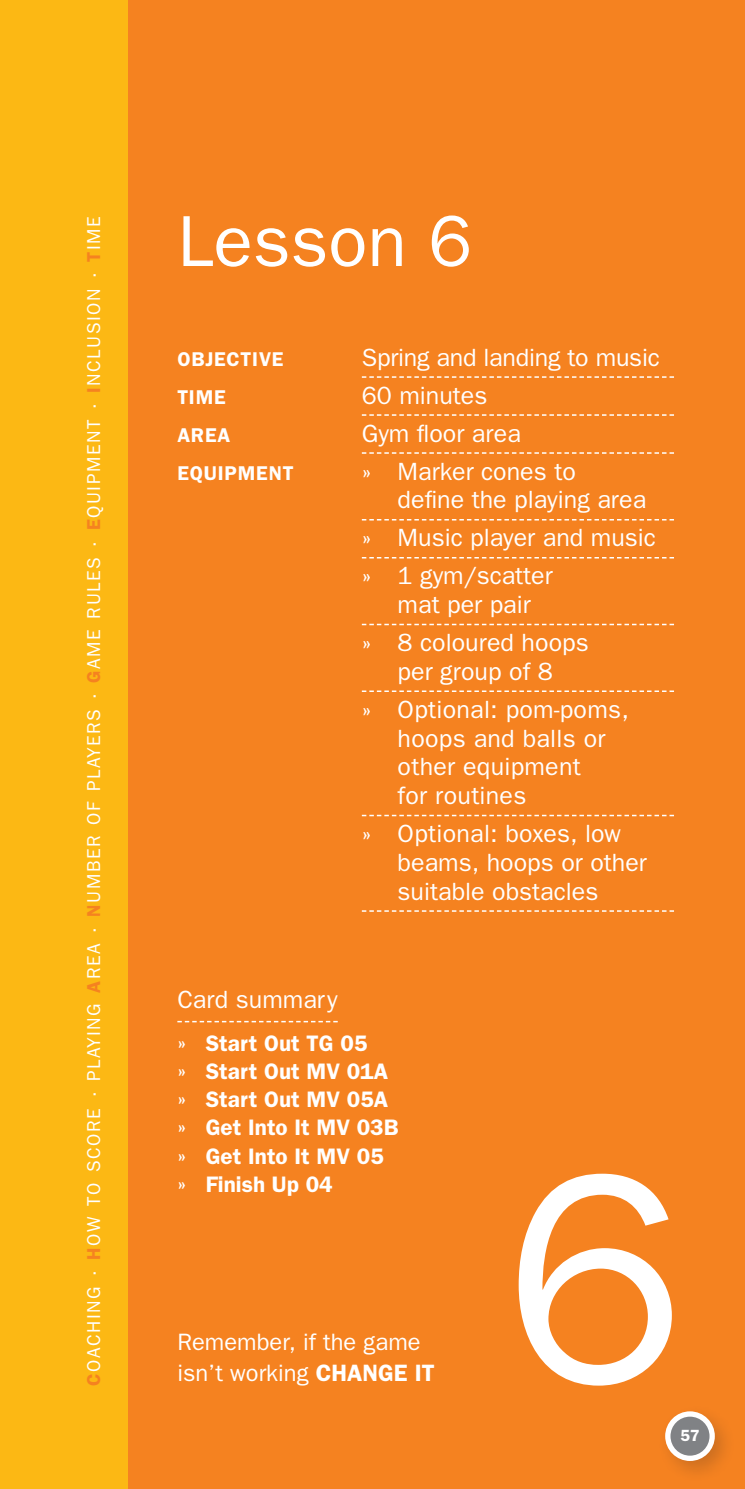
<style>
.page{position:relative;width:745px;height:1489px;background:#fff}
.page>*{position:absolute;margin:0;border:0;box-sizing:border-box;transform-origin:0 0}
.t1{font:300px "Franklin Gothic";color:#fff}
.t2{font:72.5px "Franklin Gothic";color:#fff}
.t3{font:25px/28.8px "Franklin Gothic";color:#fff}
.t4{font:23.75px/31.2px "Franklin Gothic";color:#fff}
.t5{font:600 22.5px/28.2px "Franklin Gothic";color:#fff}
.t6{font:600 20px "Franklin Gothic";letter-spacing:.04em;color:#fff}
.t7{font:18.75px "Franklin Gothic";letter-spacing:.08em;color:#fff}
.t8{font:600 16.25px "Franklin Gothic";color:#fff}
.s1{font-weight:600;color:#f58220}
.s2{font-weight:600}
</style>
<div class="page">
<div style="left:0;top:0;width:744px;height:1488px;background:#f58220"></div>
<div style="left:0;top:0;width:128px;height:1488px;background:#fcb814"></div>
<svg style="left:361px;top:376px;width:312px;height:2px"></svg>
<svg style="left:361px;top:414px;width:312px;height:2px"></svg>
<svg style="left:361px;top:452px;width:312px;height:2px"></svg>
<svg style="left:361px;top:519px;width:312px;height:1px"></svg>
<svg style="left:361px;top:557px;width:312px;height:1px"></svg>
<svg style="left:361px;top:623px;width:312px;height:2px"></svg>
<svg style="left:361px;top:690px;width:312px;height:2px"></svg>
<svg style="left:361px;top:814px;width:312px;height:2px"></svg>
<svg style="left:361px;top:910px;width:312px;height:1px"></svg>
<svg style="left:177px;top:1020px;width:160px;height:2px"></svg>
<div style="left:656px;top:1402px;width:88px;height:86px;background:#231f20;opacity:.2"></div>
<svg style="left:664px;top:1411px;width:50px;height:49px"></svg>
<div style="left:670px;top:1416px;width:39px;height:39px;background:#808285;border-radius:50%"></div>
<p class="t7" style="left:83px;top:1275px;width:1059px;rotate:-90deg">· <span class="s1">H</span>ow to score · Playing <span class="s1">A</span>rea · <span class="s1">N</span>umber of players · <span class="s1">G</span>ame rules · <span class="s1">E</span>quipment · <span class="s1">I</span>nCLUSION · <span class="s1">T</span>ime</p>
<p class="t7" style="left:83px;top:1385px;width:99px;rotate:-90deg"><span class="s1">C</span>oaching</p>
<h2 class="t2" style="left:177px;top:200px;width:296px">Lesson 6</h2>
<p class="t6" style="left:177px;top:347px;width:86px">Objective</p>
<p class="t3" style="left:361px;top:342px;width:299px">Spring and landing to music</p>
<p class="t6" style="left:177px;top:385px;width:48px">Time</p>
<p class="t3" style="left:361px;top:380px;width:127px">60 minutes</p>
<p class="t6" style="left:177px;top:423px;width:41px">Area</p>
<p class="t3" style="left:361px;top:418px;width:160px">Gym floor area</p>
<p class="t6" style="left:177px;top:461px;width:118px">Equipment</p>
<p class="t3" style="left:397px;top:456px;width:250px;text-indent:-36px">» Marker cones to define the playing area</p>
<p class="t3" style="left:361px;top:518px;width:295px;line-height:38px">» Music player and music » 1 gym/scatter</p>
<p class="t3" style="left:361px;top:585px;width:228px;line-height:38px;text-indent:36px">mat per pair<br>» 8 coloured hoops</p>
<p class="t3" style="left:361px;top:651px;width:268px;line-height:38px;text-indent:36px">per group of 8<br>» Optional: pom-poms,</p>
<p class="t3" style="left:397px;top:723px;width:209px">hoops and balls or other equipment for routines</p>
<p class="t3" style="left:397px;top:818px;width:251px;text-indent:-36px">» Optional: boxes, low beams, hoops or other suitable obstacles</p>
<p class="t3" style="left:177px;top:984px;width:162px">Card summary</p>
<p class="t5" style="left:177px;top:1028px;width:222px">» Start Out TG 05<br>» Start Out MV 01A » Start Out MV 05A » Get Into It MV 03B » Get Into It MV 05<br>» Finish Up 04</p>
<p class="t4" style="left:177px;top:1325px;width:258px">Remember, if the game isn’t working <span class="s2">CHANGE IT</span></p>
<h1 class="t1" style="left:505px;top:1108px;width:181px">6</h1>
<p class="t8" style="left:679px;top:1425px;width:21px">57</p>
</div>
